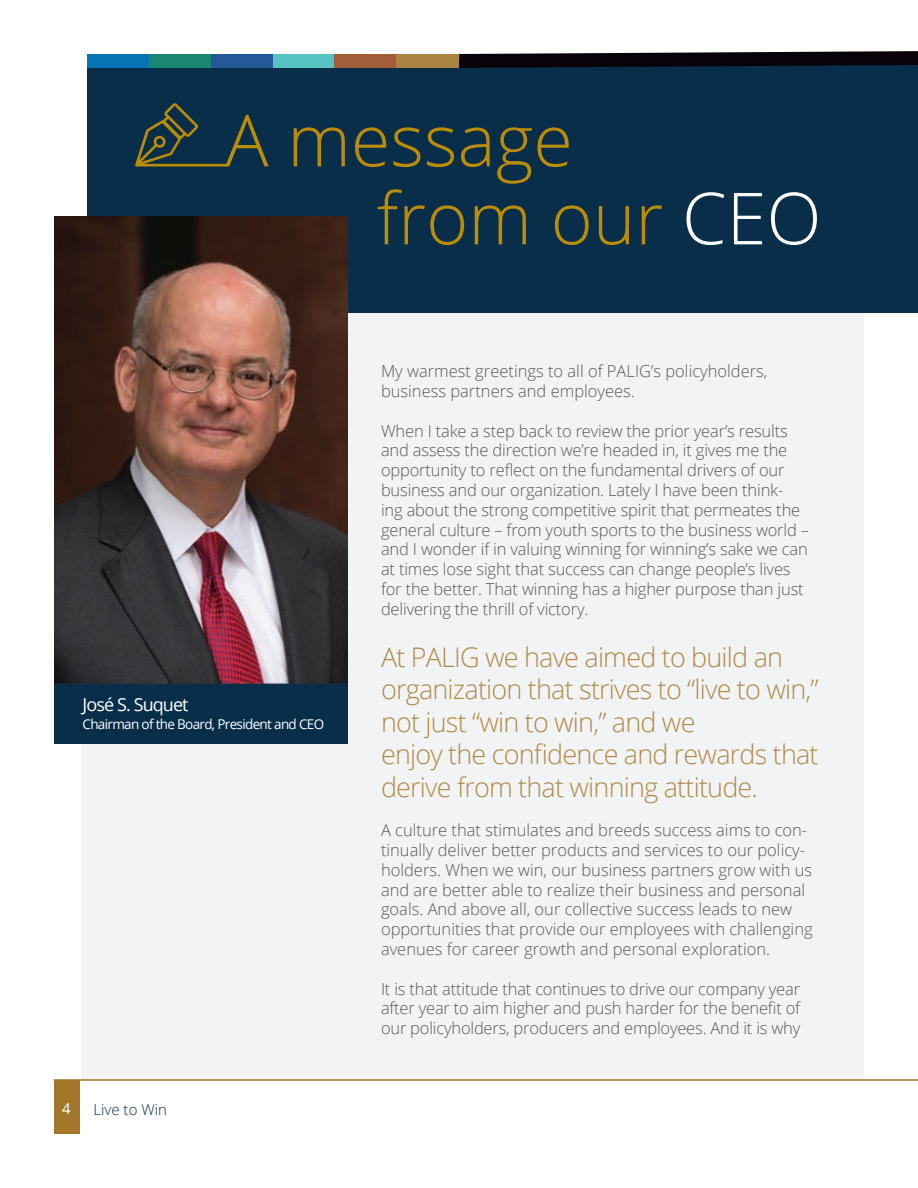
<style>
.page{position:relative;width:918px;height:1188px;background:#fff}
.page>*{position:absolute;margin:0;border:0;box-sizing:border-box;transform-origin:0 0}
.t1{font:300 72px/78px "Open Sans";color:#bb8c07}
.t2{font:300 27px/32.4px "Open Sans";letter-spacing:-.03em;color:#b18a49}
.t3{font:18px "Open Sans";letter-spacing:-.05em;color:#fff}
.t4{font:300 16.5px/19.8px "Open Sans";letter-spacing:-.01em;color:#57585a}
.t5{font:300 15px "Open Sans";color:#082e4a}
.t6{font:15px "Open Sans";color:#fff}
.t7{font:13.5px "Open Sans";letter-spacing:-.05em;color:#fff}
.s1{color:#fff}
</style>
<div class="page">
<div style="left:54px;top:1080px;width:26px;height:54px;background:#a2762b"></div>
<hr style="left:54px;top:1079px;width:864px;height:2px;background:#a2762b">
<div style="left:81px;top:223px;width:783px;height:856px;background:#f2f3f4"></div>
<div style="left:87px;top:60px;width:831px;height:253px;background:#082e4a"></div>
<div style="left:87px;top:54px;width:63px;height:14px;background:#0875b3"></div>
<div style="left:150px;top:54px;width:61px;height:14px;background:#1b8772"></div>
<div style="left:211px;top:54px;width:64px;height:14px;background:#255899"></div>
<div style="left:273px;top:54px;width:62px;height:14px;background:#55c3c2"></div>
<div style="left:335px;top:54px;width:63px;height:14px;background:#a45e39"></div>
<div style="left:396px;top:54px;width:63px;height:14px;background:#aa8341"></div>
<svg style="left:459px;top:51px;width:459px;height:17px;background:#1f1d24"></svg>
<div style="left:54px;top:216px;width:293px;height:527px;background:#082e4a"></div>
<img style="left:54px;top:216px;width:293px;height:467px">
<svg style="left:135px;top:103px;width:92px;height:63px"></svg>
<h1 class="t1" style="left:377px;top:99px;width:446px;text-indent:-151px">A message<br>from our <span class="s1">CEO</span></h1>
<p class="t3" style="left:82px;top:692px;width:108px">José S. Suquet</p>
<p class="t7" style="left:82px;top:714px;width:243px">Chairman of the Board, President and CEO</p>
<p class="t6" style="left:62px;top:1098px;width:10px">4</p>
<p class="t5" style="left:94px;top:1099px;width:75px">Live to Win</p>
<p class="t4" style="left:381px;top:361px;width:388px">My warmest greetings to all of PALIG’s policyholders, business partners and employees.</p>
<p class="t4" style="left:381px;top:420px;width:430px">When I take a step back to review the prior year’s results and assess the direction we’re headed in, it gives me the opportunity to reflect on the fundamental drivers of our business and our organization. Lately I have been think&shy;ing about the strong competitive spirit that permeates the general culture – from youth sports to the business world – and I wonder if in valuing winning for winning’s sake we can at times lose sight that success can change people’s lives for the better. That winning has a higher purpose than just delivering the thrill of victory.</p>
<h2 class="t2" style="left:381px;top:640px;width:439px">At PALIG we have aimed to build an organization that strives to “live to win,” not just “win to win,” and we<br>enjoy the confidence and rewards that derive from that winning attitude.</h2>
<p class="t4" style="left:381px;top:820px;width:433px">A culture that stimulates and breeds success aims to con&shy;tinually deliver better products and services to our policy&shy;holders. When we win, our business partners grow with us and are better able to realize their business and personal goals. And above all, our collective success leads to new opportunities that provide our employees with challenging avenues for career growth and personal exploration.</p>
<p class="t4" style="left:381px;top:978px;width:421px;text-align:justify">It is that attitude that continues to drive our company year after year to aim higher and push harder for the benefit of our policyholders, producers and employees. And it is why</p>
</div>
